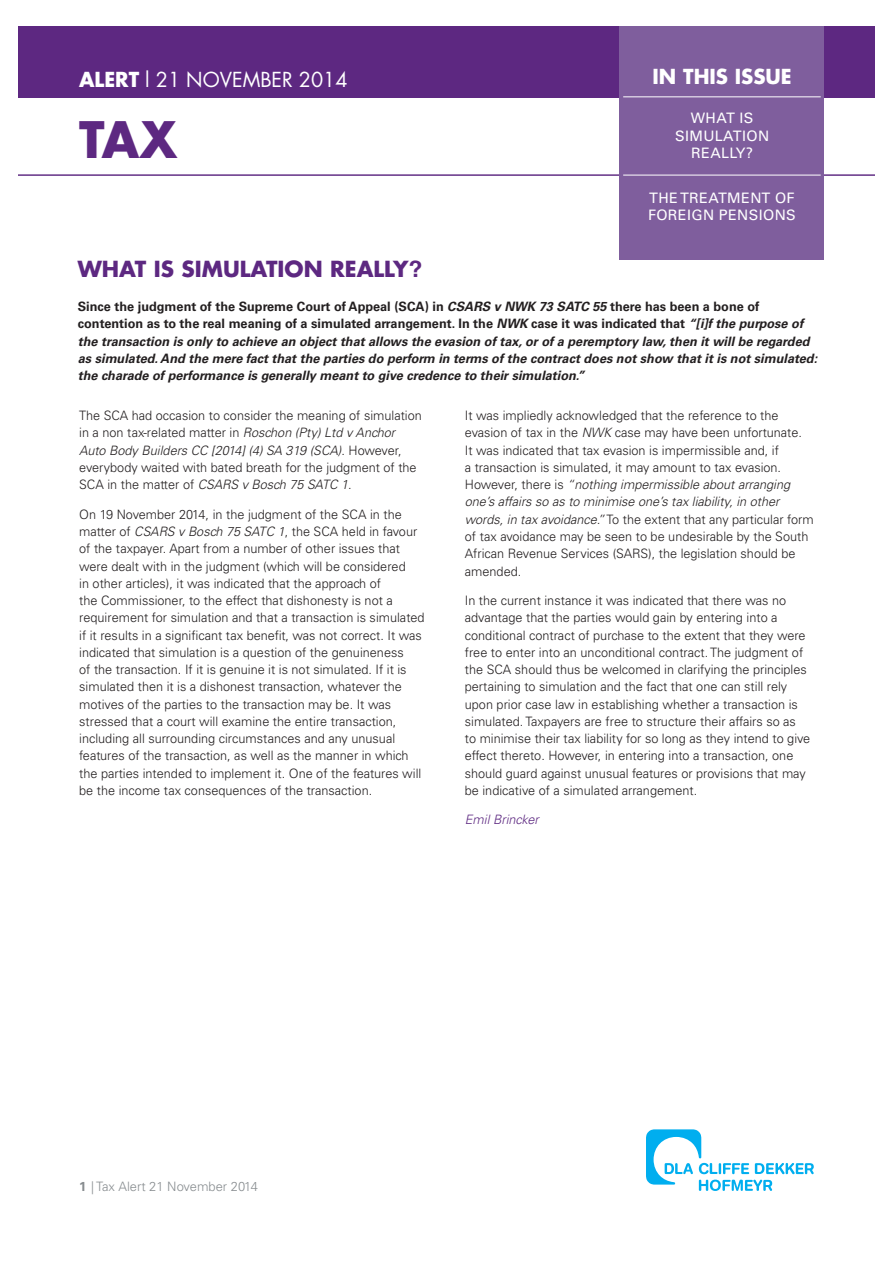
<style>
.page{position:relative;width:893px;height:1263px;background:#fff}
.page>*{position:absolute;margin:0;border:0;box-sizing:border-box;transform-origin:0 0}
.t1{font:700 48.9px "Futura Std";color:#5d2881}
.t2{font:700 21.6px "Futura Std";color:#5d2881}
.t3{font:20.1px "Futura Std";color:#fff}
.t4{font:700 20.1px "Futura Std";color:#fff}
.t5{font:14.4px/17.2px "Univers LT Std";letter-spacing:.025em;color:#fff;text-align:center}
.t6{font:300 12.9px/17.2px "Univers LT Std";color:#231f20}
.t7{font:italic 700 12.9px/17.2px "Univers LT Std";color:#231f20}
.t8{font:300 12.9px "Univers LT Std";color:#888d90}
.t9{font:italic 300 12.9px "Univers LT Std";color:#5d2881}
.s1{font-weight:700}
.s2{font-family:"Helvetica";font-size:22.95px}
.s3{font-style:normal}
.s4{font-style:italic}
</style>
<div class="page">
<div style="left:18px;top:26px;width:856px;height:71px;background:#5d2881"></div>
<svg style="left:646px;top:1129px;width:167px;height:62px"></svg>
<hr style="left:18px;top:174px;width:856px;height:2px;background:#5d2881">
<div style="left:620px;top:26px;width:204px;height:234px;background:#7f5e9d"></div>
<hr style="left:623px;top:96px;width:197px;height:1px;background:#fff">
<hr style="left:623px;top:175px;width:197px;height:1px;background:#fff">
<h3 class="t3" style="left:79px;top:70px;width:270px"><span class="s1">ALERT</span> l 21 NOVEMBER 2014</h3>
<h1 class="t1" style="left:79px;top:117px;width:99px">TAX</h1>
<h3 class="t4" style="left:652px;top:68px;width:141px">IN THIS ISSUE</h3>
<p class="t5" style="left:675px;top:110px;width:96px">WHAT IS<br>SIMULATION<br>REALLY?</p>
<p class="t5" style="left:648px;top:190px;width:149px;text-align:left">THE TREATMENT OF<br>FOREIGN PENSIONS</p>
<h2 class="t2" style="left:78px;top:260px;width:346px">WHAT IS SIMULATION REALLY<span class="s2">?</span></h2>
<p class="t7" style="left:78px;top:299px;width:740px"><span class="s3">Since the judgment of the Supreme Court of Appeal (SCA) in</span> CSARS v NWK 73 SATC 55 <span class="s3">there has been a bone of contention as to the real meaning of a simulated arrangement. In the</span> NWK <span class="s3">case it was indicated that</span> “[i]f the purpose of the transaction is only to achieve an object that allows the evasion of tax, or of a peremptory law, then it will be regarded as simulated. And the mere fact that the parties do perform in terms of the contract does not show that it is not simulated: the charade of performance is generally meant to give credence to their simulation.”</p>
<p class="t6" style="left:79px;top:408px;width:344px">The SCA had occasion to consider the meaning of simulation in a non tax-related matter in <span class="s4">Roschon (Pty) Ltd v Anchor Auto Body Builders CC [2014] (4) SA 319 (SCA)</span>. However, everybody waited with bated breath for the judgment of the SCA in the matter of <span class="s4">CSARS v Bosch 75 SATC 1</span>.</p>
<p class="t6" style="left:79px;top:506px;width:347px">On 19 November 2014, in the judgment of the SCA in the matter of <span class="s4">CSARS v Bosch 75 SATC 1</span>, the SCA held in favour of the taxpayer. Apart from a number of other issues that were dealt with in the judgment (which will be considered<br>in other articles), it was indicated that the approach of<br>the Commissioner, to the effect that dishonesty is not a requirement for simulation and that a transaction is simulated if it results in a significant tax benefit, was not correct. It was indicated that simulation is a question of the genuineness<br>of the transaction. If it is genuine it is not simulated. If it is simulated then it is a dishonest transaction, whatever the motives of the parties to the transaction may be. It was stressed that a court will examine the entire transaction, including all surrounding circumstances and any unusual features of the transaction, as well as the manner in which the parties intended to implement it. One of the features will be the income tax consequences of the transaction.</p>
<p class="t6" style="left:465px;top:408px;width:350px">It was impliedly acknowledged that the reference to the evasion of tax in the <span class="s4">NWK</span> case may have been unfortunate.<br>It was indicated that tax evasion is impermissible and, if<br>a transaction is simulated, it may amount to tax evasion.<br>However, there is <span class="s4">“nothing impermissible about arranging one’s affairs so as to minimise one’s tax liability, in other words, in tax avoidance.”</span> To the extent that any particular form of tax avoidance may be seen to be undesirable by the South African Revenue Services (SARS), the legislation should be amended.</p>
<p class="t6" style="left:465px;top:593px;width:347px">In the current instance it was indicated that there was no advantage that the parties would gain by entering into a conditional contract of purchase to the extent that they were free to enter into an unconditional contract. The judgment of the SCA should thus be welcomed in clarifying the principles pertaining to simulation and the fact that one can still rely upon prior case law in establishing whether a transaction is simulated. Taxpayers are free to structure their affairs so as to minimise their tax liability for so long as they intend to give effect thereto. However, in entering into a transaction, one should guard against unusual features or provisions that may be indicative of a simulated arrangement.</p>
<p class="t9" style="left:465px;top:814px;width:75px">Emil Brincker</p>
<p class="t8" style="left:79px;top:1180px;width:180px"><span class="s1">1</span> | Tax Alert 21 November 2014</p>
</div>
